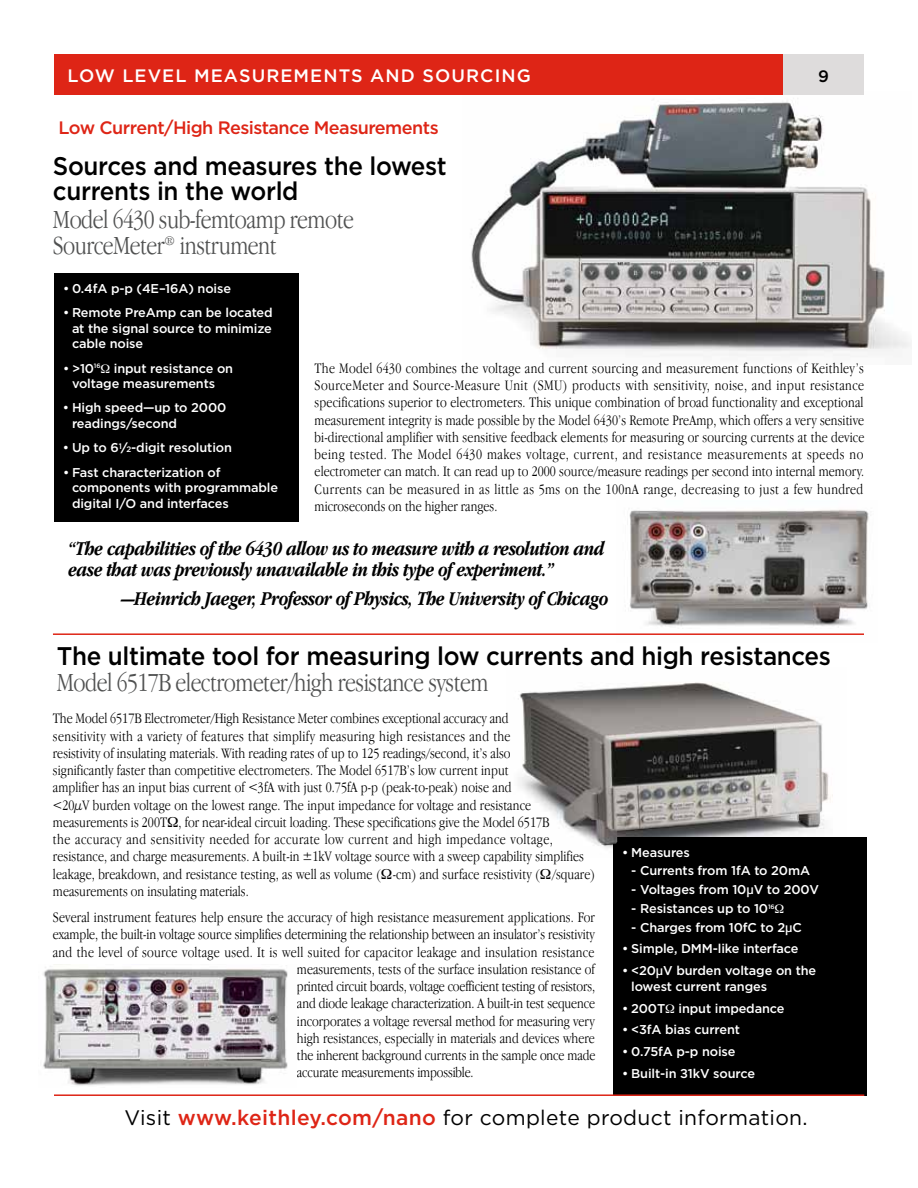
<style>
.page{position:relative;width:918px;height:1188px;background:#fff}
.page>*{position:absolute;margin:0;border:0;box-sizing:border-box;transform-origin:0 0}
.t1{font:300 condensed 27px/25.5px "Garamond IT Cby BT";letter-spacing:-.02em;color:#505151}
.t2{font:500 25.5px/25.5px "Gotham";letter-spacing:-.015em;color:#000;scale:.95 1}
.t3{font:21px "Gotham";letter-spacing:.015em;color:#000}
.t4{font:italic 700 condensed 20.25px/20.2px "Garamond IT Cby BT";letter-spacing:-.02em;color:#000}
.t5{font:500 18px "Gotham";letter-spacing:-.03em;color:#de2516}
.t6{font:500 18px "Gotham";letter-spacing:.06em;color:#fff}
.t7{font:500 16.5px "Gotham";color:#000}
.t8{font:300 condensed 15px/17.2px "Garamond IT Cby BT";color:#000;text-align:justify}
.t9{font:500 12.75px/15.8px "Gotham";letter-spacing:-.01em;color:#fff}
.s1{font-size:7.95px}
.s2{font-family:"Formata";font-weight:400}
.s3{font-weight:500;color:#de2516}
</style>
<div class="page">
<img style="left:629px;top:509px;width:240px;height:118px">
<img style="left:471px;top:101px;width:440px;height:255px">
<div style="left:54px;top:54px;width:729px;height:41px;background:#de2516"></div>
<div style="left:783px;top:54px;width:81px;height:41px;background:#dedcdc"></div>
<div style="left:54px;top:273px;width:244px;height:249px;background:#000"></div>
<hr style="left:53px;top:633px;width:811px;height:2px;background:#de2516">
<div style="left:613px;top:837px;width:254px;height:259px;background:#000"></div>
<img style="left:521px;top:683px;width:307px;height:162px">
<img style="left:43px;top:966px;width:245px;height:120px">
<hr style="left:54px;top:1094px;width:810px;height:2px;background:#de2516">
<p class="t6" style="left:68px;top:66px;width:81px">Low Level</p>
<p class="t6" style="left:194px;top:66px;width:32px">Measureme</p>
<p class="t6" style="left:323px;top:66px;width:141px">nts and Sourci</p>
<p class="t6" style="left:501px;top:66px;width:31px">ng</p>
<p class="t7" style="left:818px;top:66px;width:12px">9</p>
<p class="t5" style="left:58px;top:117px;width:382px">Low Current/H igh Resistance Measurements</p>
<h2 class="t2" style="left:53px;top:152px;width:416px">Sources and measures the lowest currents in the world</h2>
<h1 class="t1" style="left:53px;top:207px;width:302px">Model 6430 sub-femtoamp remote<br>SourceMeter<sup>®</sup> instrument</h1>
<p class="t9" style="left:63px;top:280px;width:170px">• 0.4fA p-p (4E–16A) noise</p>
<p class="t9" style="left:72px;top:304px;width:202px;text-align:justify;text-indent:-9px">• Remote PreAmp can be located at the signal source to minimize cable noise</p>
<p class="t9" style="left:72px;top:360px;width:163px;text-indent:-9px">• &gt;10<sup>16</sup> input resistance on voltage measurements</p>
<p class="t9" style="left:72px;top:400px;width:156px;text-indent:-9px">• H igh speed—up to 2000 readings/second</p>
<p class="t9" style="left:63px;top:440px;width:171px">• Up to 6<sup>1</sup>⁄<span class="s1">2</span>-digit resolution</p>
<p class="t9" style="left:72px;top:464px;width:208px;text-indent:-9px">• Fast characterization of components with programmable digital I/O and interfaces</p>
<h3 class="t4" style="left:69px;top:539px;width:538px">“The capabilities of the 6430 allow us to measure with a resolution and ease that was previously unavailable in this type of experiment.”</h3>
<h3 class="t4" style="left:122px;top:588px;width:488px">—Heinrich Jaeger, Professor of Physics, The University of Chicago</h3>
<p class="t8" style="left:315px;top:359px;width:551px">The Model 6430 combines the voltage and current sourcing and measurement functions of Keithley’s SourceMeter and Source-Measure Unit (SMU) products with sensitivity, noise, and input resistance specifications superior to electrometers. This unique combination of broad functionality and exceptional measurement integrity is made possible by the Model 6430’s Remote PreAmp, which offers a very sensitive bi-directional amplifier with sensitive feedback elements for measuring or sourcing currents at the device being tested. The Model 6430 makes voltage, current, and resistance measurements at speeds no electrometer can match. It can read up to 2000 source/measure readings per second into internal memory.<br>Currents can be measured in as little as 5ms on the 100nA range, decreasing to just a few hundred microseconds on the higher ranges.</p>
<h2 class="t2" style="left:57px;top:643px;width:816px">The ultimate tool for measuring low currents and high resistances</h2>
<h1 class="t1" style="left:57px;top:670px;width:433px">Model 6517B electrometer/high resistance system</h1>
<p class="t8" style="left:53px;top:710px;width:544px;text-align:left">The Model 6517B Electrometer/High Resistance Meter combines exceptional accuracy and<br>sensitivity with a variety of features that simplify measuring high resistances and the<br>resistivity of insulating materials. With reading rates of up to 125 readings/second, it’s also<br>significantly faster than competitive electrometers. The Model 6517B’s low current input<br>amplifier has an input bias current of &lt;3fA with just 0.75fA p-p (peak-to-peak) noise and<br>&lt;20µV burden voltage on the lowest range. The input impedance for voltage and resistance measurements is 200T , for near-ideal circuit loading. These specifications give the Model 6517B<br>the accuracy and sensitivity needed for accurate low current and high impedance voltage, resistance, and charge measurements. A built-in ±1kV voltage source with a sweep capability simplifies leakage, breakdown, and resistance testing, as well as volume ( -cm) and surface resistivity ( /square) measurements on insulating materials.</p>
<p class="t8" style="left:53px;top:909px;width:543px">Several instrument features help ensure the accuracy of high resistance measurement applications. For</p>
<p class="t8" style="left:53px;top:926px;width:543px">example, the built-in voltage source simplifies determining the relationship between an insulator’s resistivity</p>
<p class="t8" style="left:53px;top:943px;width:543px">and the level of source voltage used. It is well suited for capacitor leakage and insulation resistance</p>
<p class="t8" style="left:297px;top:960px;width:299px">measurements, tests of the surface insulation resistance of</p>
<p class="t8" style="left:297px;top:978px;width:300px">printed circuit boards, voltage coefficient testing of resistors,</p>
<p class="t8" style="left:297px;top:995px;width:300px">and diode leakage characterization. A built-in test sequence</p>
<p class="t8" style="left:297px;top:1012px;width:299px">incorporates a voltage reversal method for measuring very</p>
<p class="t8" style="left:297px;top:1029px;width:299px">high resistances, especially in materials and devices where</p>
<p class="t8" style="left:297px;top:1047px;width:300px">the inherent background currents in the sample once made</p>
<p class="t8" style="left:297px;top:1064px;width:178px">accurate measurements impossible.</p>
<p class="t9" style="left:622px;top:844px;width:69px">• Measures</p>
<p class="t9" style="left:631px;top:863px;width:180px">- Currents from 1fA to 20mA</p>
<p class="t9" style="left:631px;top:881px;width:189px">- Voltages from 10<span class="s2">µ</span>V to 200V</p>
<p class="t9" style="left:631px;top:900px;width:145px">- Resistances up to 10<sup>16</sup></p>
<p class="t9" style="left:631px;top:919px;width:172px">- Charges from 10fC to 2<span class="s2">µ</span>C</p>
<p class="t9" style="left:622px;top:941px;width:178px">• Simple, DMM-like interface</p>
<p class="t9" style="left:631px;top:962px;width:187px;text-indent:-9px">• &lt;20<span class="s2">µ</span>V burden voltage on the lowest current ranges</p>
<p class="t9" style="left:622px;top:1000px;width:164px">• 200T input impedance</p>
<p class="t9" style="left:622px;top:1022px;width:119px">• &lt;3fA bias current</p>
<p class="t9" style="left:622px;top:1043px;width:115px">• 0.75fA p-p noise</p>
<p class="t9" style="left:622px;top:1065px;width:134px">• Built-in ±1kV source</p>
<h3 class="t3" style="left:124px;top:1106px;width:685px">Visit <span class="s3">www.keithley.com/nano</span> for complete product information.</h3>
</div>
